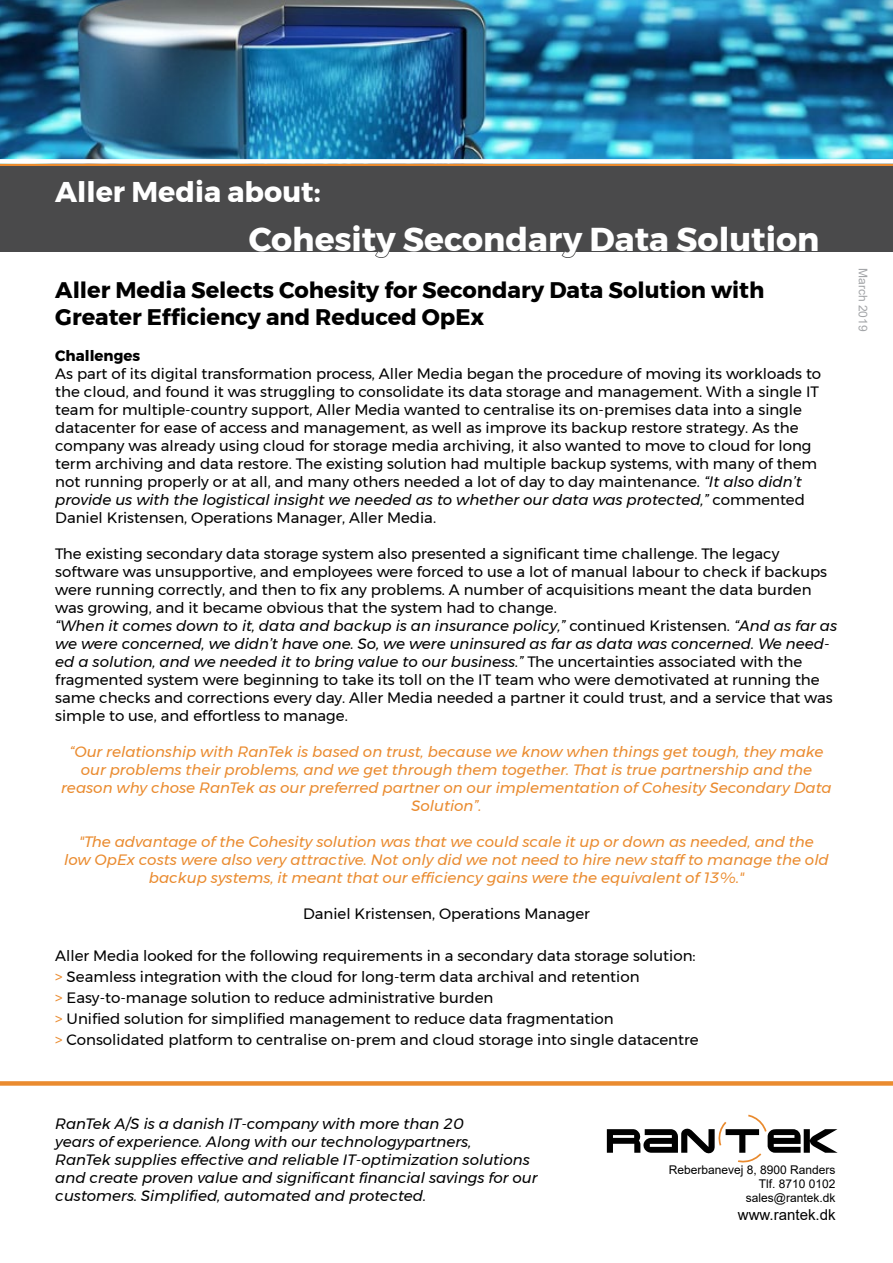
<style>
.page{position:relative;width:893px;height:1263px;background:#fff}
.page>*{position:absolute;margin:0;border:0;box-sizing:border-box;transform-origin:0 0}
.t1{font:700 33px "Montserrat";color:#fff}
.t2{font:700 28.5px "Montserrat";color:#fff}
.t3{font:700 22.5px/27px "Montserrat";color:#000}
.t4{font:15px/18px "Montserrat";color:#000}
.t5{font:italic 15px/18px "Montserrat";color:#ea8b2f;text-align:center}
.t6{font:italic 15px/18px "Montserrat";color:#000}
.t7{font:15px "Arial";color:#000}
.t8{font:700 15px "Montserrat";color:#000}
.t9{font:12px/14.4px "Arial";color:#000;text-align:right}
.t10{font:12px "Arial";color:#a3a5a8}
.s1{font-style:italic}
.s2{color:#ea8b2f}
</style>
<div class="page">
<img style="left:0;top:0;width:893px;height:159px">
<svg style="left:0;top:164px;width:893px;height:3px;background:#b47538"></svg>
<div style="left:0;top:167px;width:893px;height:85px;background:#4a4a4b"></div>
<div style="left:0;top:1081px;width:893px;height:5px;background:#ea8b2f"></div>
<svg style="left:375px;top:252px;width:201px;height:6px"></svg>
<svg style="left:607px;top:1114px;width:231px;height:48px"></svg>
<h2 class="t2" style="left:55px;top:169px;width:267px">Aller Media about:</h2>
<h1 class="t1" style="left:249px;top:212px;width:572px">Cohesity Secondary Data Solution</h1>
<h3 class="t3" style="left:55px;top:277px;width:711px">Aller Media Selects Cohesity for Secondary Data Solution with<br>Greater Efficiency and Reduced OpEx</h3>
<p class="t8" style="left:55px;top:344px;width:86px">Challenges</p>
<p class="t4" style="left:55px;top:365px;width:767px">As part of its digital transformation process, Aller Media began the procedure of moving its workloads to the cloud, and found it was struggling to consolidate its data storage and management. With a single IT team for multiple-country support, Aller Media wanted to centralise its on-premises data into a single datacenter for ease of access and management, as well as improve its backup restore strategy. As the company was already using cloud for storage media archiving, it also wanted to move to cloud for long term archiving and data restore. The existing solution had multiple backup systems, with many of them not running properly or at all, and many others needed a lot of day to day maintenance. <span class="s1">“It also didn’t provide us with the logistical insight we needed as to whether our data was protected,”</span> commented Daniel Kristensen, Operations Manager, Aller Media.</p>
<p class="t4" style="left:55px;top:545px;width:783px">The existing secondary data storage system also presented a significant time challenge. The legacy software was unsupportive, and employees were forced to use a lot of manual labour to check if backups were running correctly, and then to fix any problems. A number of acquisitions meant the data burden was growing, and it became obvious that the system had to change.<br><span class="s1">“When it comes down to it, data and backup is an insurance policy,”</span> continued Kristensen. <span class="s1">“And as far as we were concerned, we didn’t have one. So, we were uninsured as far as data was concerned. We need&shy;ed a solution, and we needed it to bring value to our business.”</span> The uncertainties associated with the fragmented system were beginning to take its toll on the IT team who were demotivated at running the same checks and corrections every day. Aller Media needed a partner it could trust, and a service that was simple to use, and effortless to manage.</p>
<p class="t5" style="left:61px;top:743px;width:772px">“Our relationship with RanTek is based on trust, because we know when things get tough, they make our problems their problems, and we get through them together. That is true partnership and the reason why chose RanTek as our preferred partner on our implementation of Cohesity Secondary Data Solution”.</p>
<p class="t5" style="left:64px;top:833px;width:766px">"The advantage of the Cohesity solution was that we could scale it up or down as needed, and the low OpEx costs were also very attractive. Not only did we not need to hire new staff to manage the old backup systems, it meant that our efficiency gains were the equivalent of 13%."</p>
<p class="t4" style="left:303px;top:905px;width:288px">Daniel Kristensen, Operations Manager</p>
<p class="t4" style="left:55px;top:945px;width:645px;line-height:21px">Aller Media looked for the following requirements in a secondary data storage solution: <span class="s2">&gt;</span> Seamless integration with the cloud for long-term data archival and retention<br><span class="s2">&gt;</span> Easy-to-manage solution to reduce administrative burden<br><span class="s2">&gt;</span> Unified solution for simplified management to reduce data fragmentation<br><span class="s2">&gt;</span> Consolidated platform to centralise on-prem and cloud storage into single datacentre</p>
<p class="t10" style="left:871px;top:268px;width:65px;rotate:90deg">March 2019</p>
<p class="t6" style="left:55px;top:1115px;width:484px">RanTek A/S is a danish IT-company with more than 20<br>years of experience. Along with our technologypartners,<br>RanTek supplies effective and reliable IT-optimization solutions and create proven value and significant financial savings for our customers. Simplified, automated and protected.</p>
<p class="t9" style="left:669px;top:1162px;width:168px">Reberbanevej 8, 8900 Randers<br>Tlf. 8710 0102 sales@rantek.dk</p>
<p class="t7" style="left:738px;top:1205px;width:99px">www.rantek.dk</p>
</div>
